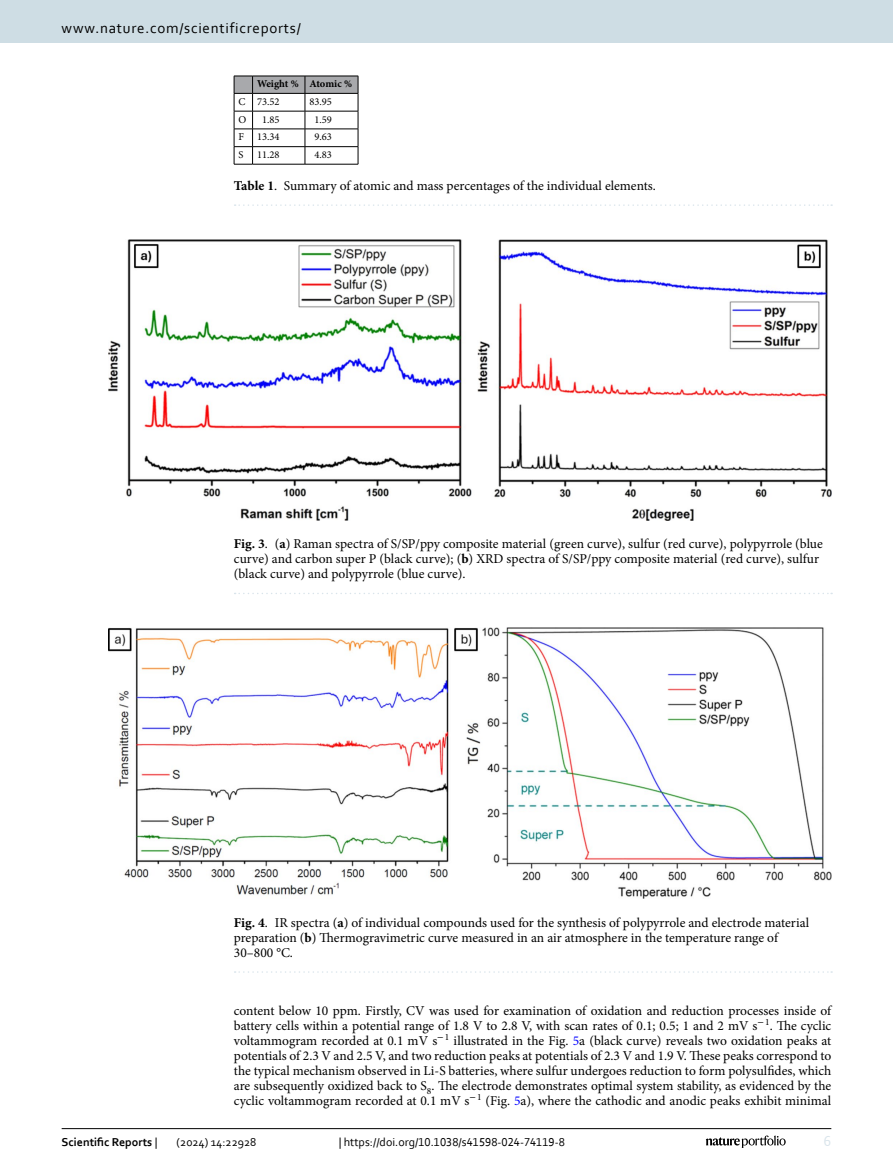
<style>
.page{position:relative;width:893px;height:1174px;background:#fff}
.page>*{position:absolute;margin:0;border:0;box-sizing:border-box;transform-origin:0 0}
.t1{font:15px "Corbel";letter-spacing:.05em;color:#000}
.t2{font:15px "Corbel";color:#d9e4eb}
.Body_Text{font:13.5px/15px "Minion Pro";color:#000;text-align:justify}
.Figure_Caption{font:13.5px/15px "Minion Pro";color:#000}
.Table_Caption{font:13.5px "Minion Pro";letter-spacing:-.005em;color:#000}
.t3{font:12px "Corbel";color:#000}
.t4{font:700 12px "Corbel";color:#000}
.Table_Body{font:10.5px "Minion Pro";color:#000}
.Table_Head{font:700 10.5px "Minion Pro";letter-spacing:-.005em;color:#000}
.s1{font-weight:700}
.s2{color:#00f}
.s3{font-weight:400}
</style>
<div class="page">
<img style="left:108px;top:628px;width:723px;height:271px">
<svg style="left:235px;top:971px;width:597px;height:1px"></svg>
<img style="left:108px;top:239px;width:723px;height:281px">
<svg style="left:235px;top:592px;width:597px;height:2px"></svg>
<svg style="left:234px;top:76px;width:125px;height:89px"></svg>
<svg style="left:235px;top:204px;width:597px;height:2px"></svg>
<hr style="left:62px;top:1128px;width:769px;height:1px;background:#000">
<svg style="left:706px;top:1135px;width:80px;height:12px"></svg>
<div style="left:0;top:0;width:893px;height:43px;background:#cedde4"></div>
<p class="t1" style="left:62px;top:18px;width:241px">www.nature.com/scientificreports/</p>
<p class="Table_Head" style="left:257px;top:77px;width:43px">Weight %</p>
<p class="Table_Head" style="left:309px;top:77px;width:44px">Atomic %</p>
<p class="Table_Body" style="left:239px;top:95px;width:8px">C</p>
<p class="Table_Body" style="left:257px;top:95px;width:24px">73.52</p>
<p class="Table_Body" style="left:309px;top:95px;width:24px">83.95</p>
<p class="Table_Body" style="left:239px;top:112px;width:9px">O</p>
<p class="Table_Body" style="left:262px;top:112px;width:19px">1.85</p>
<p class="Table_Body" style="left:314px;top:112px;width:19px">1.59</p>
<p class="Table_Body" style="left:239px;top:130px;width:7px">F</p>
<p class="Table_Body" style="left:257px;top:130px;width:24px">13.34</p>
<p class="Table_Body" style="left:314px;top:130px;width:19px">9.63</p>
<p class="Table_Body" style="left:239px;top:148px;width:6px">S</p>
<p class="Table_Body" style="left:257px;top:148px;width:24px">11.28</p>
<p class="Table_Body" style="left:314px;top:148px;width:19px">4.83</p>
<p class="Table_Caption" style="left:234px;top:177px;width:424px"><span class="s1">Table 1</span>. Summary of atomic and mass percentages of the individual elements.</p>
<p class="Figure_Caption" style="left:234px;top:536px;width:590px"><span class="s1">Fig. 3</span>. (<span class="s1">a</span>) Raman spectra of S/SP/ppy composite material (green curve), sulfur (red curve), polypyrrole (blue curve) and carbon super P (black curve); (<span class="s1">b</span>) XRD spectra of S/SP/ppy composite material (red curve), sulfur (black curve) and polypyrrole (blue curve).</p>
<p class="Figure_Caption" style="left:234px;top:915px;width:577px"><span class="s1">Fig. 4</span>. IR spectra (<span class="s1">a</span>) of individual compounds used for the synthesis of polypyrrole and electrode material preparation (<span class="s1">b</span>) Thermogravimetric curve measured in an air atmosphere in the temperature range of<br>30–800 °C.</p>
<p class="Body_Text" style="left:234px;top:1003px;width:599px">content below 10 ppm. Firstly, CV was used for examination of oxidation and reduction processes inside of battery cells within a potential range of 1.8 V to 2.8 V, with scan rates of 0.1; 0.5; 1 and 2 mV s<sup>−</sup><sup>1</sup>. The cyclic voltammogram recorded at 0.1 mV s<sup>−</sup><sup>1</sup> illustrated in the Fig. <span class="s2">5</span>a (black curve) reveals two oxidation peaks at potentials of 2.3 V and 2.5 V, and two reduction peaks at potentials of 2.3 V and 1.9 V. These peaks correspond to the typical mechanism observed in Li-S batteries, where sulfur undergoes reduction to form polysulfides, which are subsequently oxidized back to S<sub>8</sub>. The electrode demonstrates optimal system stability, as evidenced by the cyclic voltammogram recorded at 0.1 mV s<sup>−</sup><sup>1</sup> (Fig. <span class="s2">5</span>a), where the cathodic and anodic peaks exhibit minimal</p>
<p class="t4" style="left:62px;top:1134px;width:97px">Scientific Reports <span class="s3">|</span></p>
<p class="t3" style="left:177px;top:1134px;width:81px">(2024) 14:22928</p>
<p class="t3" style="left:339px;top:1134px;width:228px">| https://doi.org/10.1038/s41598-024-74119-8</p>
<p class="t2" style="left:824px;top:1132px;width:9px">6</p>
</div>
